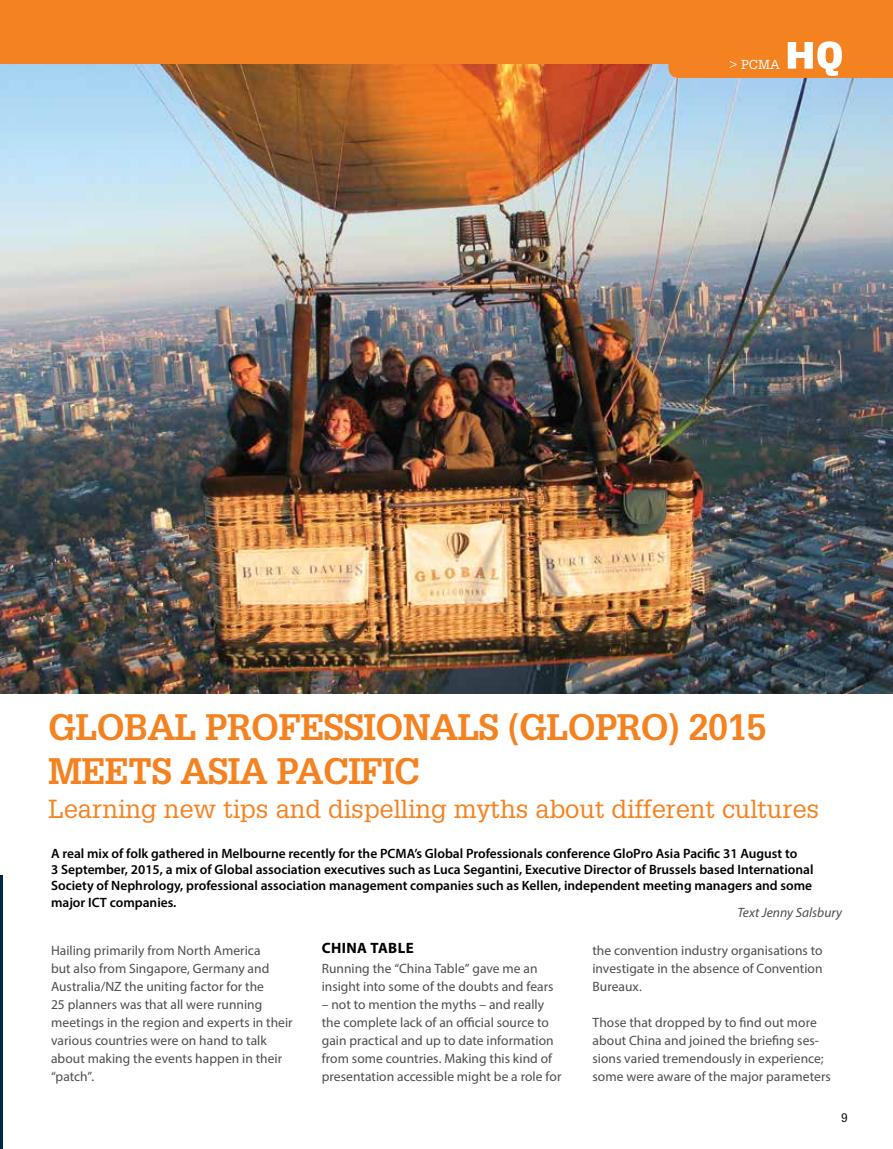
<style>
.page{position:relative;width:893px;height:1149px;background:#fff}
.page>*{position:absolute;margin:0;border:0;box-sizing:border-box;transform-origin:0 0}
.t1{font:700 36px/43.2px "Glypha LT";letter-spacing:-.02em;color:#f58220}
.t2{font:25.5px "Glypha LT";color:#f58220}
.t3{font:700 15px "Myriad Pro";letter-spacing:.02em;color:#000}
.t4{font:13.5px/18px "Myriad Pro";letter-spacing:.005em;color:#4d4d4f}
.t5{font:600 13.5px/16.2px "Myriad Pro";color:#000}
.t6{font:italic 13.5px "Myriad Pro";color:#4d4d4f}
.t7{font:12.75px "Glypha LT";color:#fff}
.t8{font:12px "Glypha LT";color:#000}
</style>
<div class="page">
<img style="left:1px;top:64px;width:892px;height:629px">
<div style="left:0;top:0;width:893px;height:64px;background:#f58220"></div>
<svg style="left:668px;top:41px;width:225px;height:37px"></svg>
<img style="left:0;top:875px;width:2px;height:273px">
<img style="left:0;top:143px;width:1px;height:733px">
<img style="left:0;top:0;width:1px;height:145px">
<p class="t7" style="left:729px;top:56px;width:52px">&gt; PCMA</p>
<h1 class="t1" style="left:48px;top:704px;width:720px">GLOBAL PROFESSIONALS (GLOPRO) 2015<br>MEETS ASIA PACIFIC</h1>
<h2 class="t2" style="left:48px;top:793px;width:773px">Learning new tips and dispelling myths about different cultures</h2>
<p class="t5" style="left:51px;top:844px;width:764px">A real mix of folk gathered in Melbourne recently for the PCMA’s Global Professionals conference GloPro Asia Pacific 31 August to<br>3 September, 2015, a mix of Global association executives such as Luca Segantini, Executive Director of Brussels based International Society of Nephrology, professional association management companies such as Kellen, independent meeting managers and some major ICT companies.</p>
<p class="t6" style="left:737px;top:903px;width:106px">Text Jenny Salsbury</p>
<p class="t4" style="left:51px;top:940px;width:243px">Hailing primarily from North America<br>but also from Singapore, Germany and Australia/NZ the uniting factor for the<br>25 planners was that all were running meetings in the region and experts in their various countries were on hand to talk about making the events happen in their “patch”.</p>
<p class="t3" style="left:322px;top:938px;width:93px">CH INA TABLE</p>
<p class="t4" style="left:592px;top:940px;width:232px;text-align:justify">the convention industry organisations to investigate in the absence of Convention Bureaux.</p>
<p class="t4" style="left:592px;top:1012px;width:240px">Those that dropped by to find out more about China and joined the briefing ses&shy;sions varied tremendously in experience; some were aware of the major parameters</p>
<p class="t4" style="left:322px;top:958px;width:233px">Running the “China Table” gave me an insight into some of the doubts and fears</p>
<p class="t4" style="left:322px;top:994px;width:241px">– not to mention the myths – and really the complete lack of an official source to gain practical and up to date information from some countries. Making this kind of presentation accessible might be a role for</p>
<p class="t8" style="left:841px;top:1109px;width:8px">9</p>
</div>
